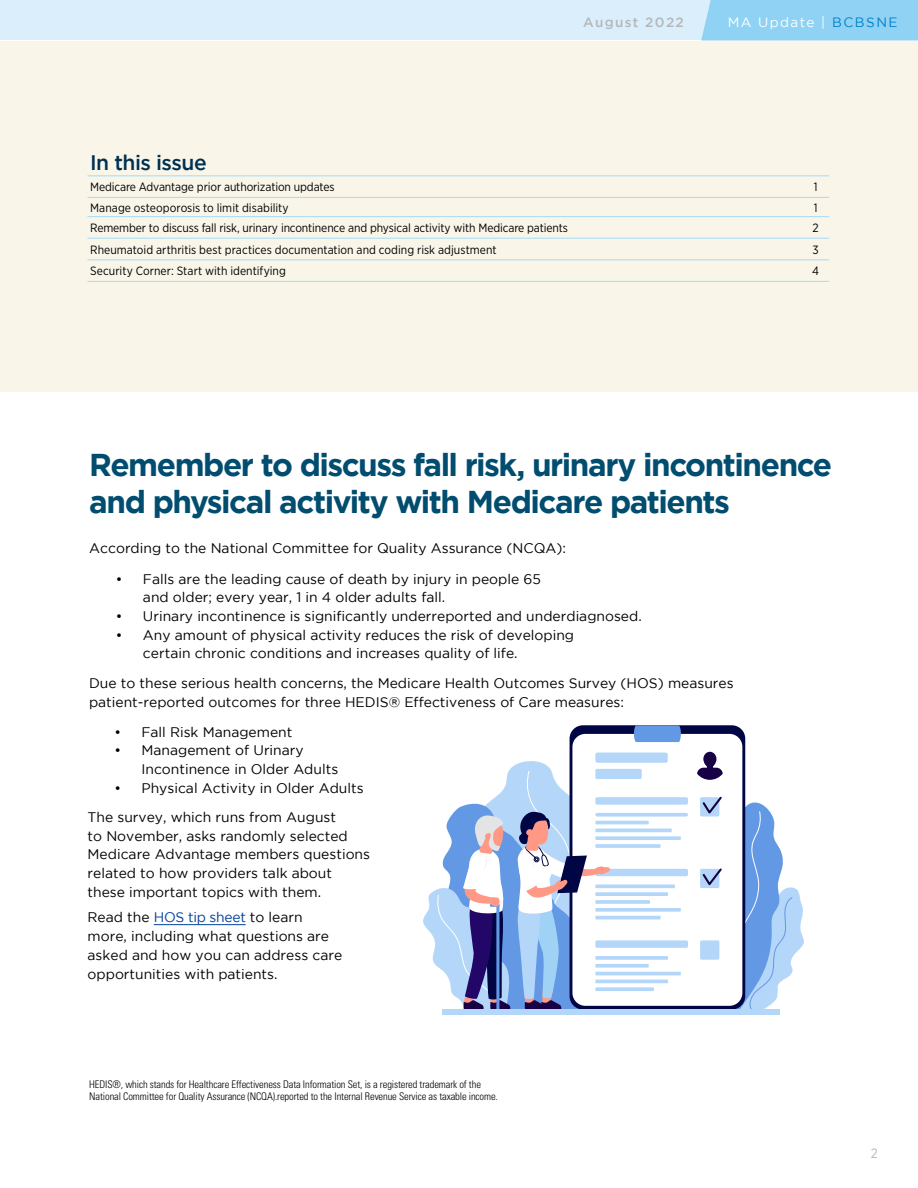
<style>
.page{position:relative;width:918px;height:1188px;background:#fff}
.page>*{position:absolute;margin:0;border:0;box-sizing:border-box;transform-origin:0 0}
.t1{font:700 31.5px/37.5px "Gotham";letter-spacing:-.045em;color:#004d6f}
.t2{font:500 21px "Gotham";letter-spacing:-.025em;color:#003052}
.t3{font:13.8px/18.8px "Gotham";color:#000}
.t4{font:13.5px "Gotham";letter-spacing:.1em;color:#fff}
.t5{font:500 13.5px "Gotham";letter-spacing:.1em;color:#b4b8ba}
.t6{font:13.5px "Gotham Narrow";color:#b4b8ba}
.t7{font:12px "Gotham Narrow";letter-spacing:-.01em;color:#000}
.t8{font:300 condensed 10.5px/12.6px "Univers LT Std";letter-spacing:-.01em;color:#000}
.s1{color:#0081c9}
.s2{color:#00419b}
</style>
<div class="page">
<div style="left:0;top:0;width:918px;height:40px;background:#daeefc"></div>
<div style="left:701px;top:0;width:217px;height:40px;background:#8fd2f4"></div>
<div style="left:0;top:41px;width:918px;height:351px;background:#f9f6e9"></div>
<hr style="left:87px;top:175px;width:715px;height:1px;background:#adddf8">
<svg style="left:802px;top:175px;width:27px;height:1px"></svg>
<hr style="left:87px;top:197px;width:715px;height:1px;background:#adddf8">
<svg style="left:802px;top:197px;width:27px;height:1px"></svg>
<hr style="left:87px;top:216px;width:715px;height:1px;background:#adddf8">
<svg style="left:802px;top:216px;width:27px;height:1px"></svg>
<hr style="left:87px;top:238px;width:715px;height:1px;background:#adddf8">
<svg style="left:802px;top:238px;width:27px;height:1px"></svg>
<hr style="left:87px;top:259px;width:715px;height:1px;background:#adddf8">
<svg style="left:802px;top:259px;width:27px;height:1px"></svg>
<hr style="left:87px;top:281px;width:715px;height:1px;background:#adddf8">
<svg style="left:802px;top:281px;width:27px;height:1px"></svg>
<hr style="left:154px;top:924px;width:92px;height:1px;background:#00419b">
<svg style="left:423px;top:725px;width:381px;height:289px"></svg>
<div style="left:443px;top:1010px;width:337px;height:5px;background:#b4d7f9"></div>
<p class="t5" style="left:583px;top:15px;width:102px">August 2022</p>
<p class="t4" style="left:728px;top:15px;width:171px">MA Update | <span class="s1">BCBSNE</span></p>
<h2 class="t2" style="left:90px;top:151px;width:118px">In this issue</h2>
<p class="t7" style="left:90px;top:180px;width:246px">Medicare Advantage prior authorization updates</p>
<p class="t7" style="left:814px;top:180px;width:5px">1</p>
<p class="t7" style="left:90px;top:200px;width:200px">Manage osteoporosis to limit disability</p>
<p class="t7" style="left:814px;top:200px;width:5px">1</p>
<p class="t7" style="left:90px;top:221px;width:479px">Remember to discuss fall risk, urinary incontinence and physical activity with Medicare patients</p>
<p class="t7" style="left:813px;top:221px;width:8px">2</p>
<p class="t7" style="left:90px;top:242px;width:408px">Rheumatoid arthritis best practices documentation and coding risk adjustment</p>
<p class="t7" style="left:813px;top:242px;width:8px">3</p>
<p class="t7" style="left:90px;top:264px;width:197px">Security Corner: Start with identifying</p>
<p class="t7" style="left:812px;top:264px;width:8px">4</p>
<h1 class="t1" style="left:89px;top:445px;width:745px">Remember to discuss fall risk, urinary incontinence and physical activity with Medicare patients</h1>
<p class="t3" style="left:89px;top:539px;width:478px">According to the National Committee for Quality Assurance (NCQA):</p>
<p class="t3" style="left:143px;top:569px;width:399px;text-indent:-27px">• Falls are the leading cause of death by injury in people 65 and older; every year, 1 in 4 older adults fall.</p>
<p class="t3" style="left:116px;top:607px;width:527px">• Urinary incontinence is significantly underreported and underdiagnosed.</p>
<p class="t3" style="left:143px;top:625px;width:433px;text-indent:-27px">• Any amount of physical activity reduces the risk of developing certain chronic conditions and increases quality of life.</p>
<p class="t3" style="left:89px;top:673px;width:646px">Due to these serious health concerns, the Medicare Health Outcomes Survey (HOS) measures patient-reported outcomes for three HEDIS® Effectiveness of Care measures:</p>
<p class="t3" style="left:114px;top:722px;width:179px">• Fall Risk Management</p>
<p class="t3" style="left:141px;top:741px;width:198px;text-indent:-27px">• Management of Urinary<br>Incontinence in Older Adults</p>
<p class="t3" style="left:114px;top:778px;width:251px">• Physical Activity in Older Adults</p>
<p class="t3" style="left:88px;top:807px;width:284px">The survey, which runs from August<br>to November, asks randomly selected Medicare Advantage members questions related to how providers talk about these important topics with them.</p>
<p class="t3" style="left:88px;top:908px;width:256px">Read the <span class="s2">HOS tip sheet</span> to learn more, including what questions are asked and how you can address care opportunities with patients.</p>
<p class="t8" style="left:89px;top:1078px;width:410px">HEDIS®, which stands for Healthcare Effectiveness Data Information Set, is a registered trademark of the<br>National Committee for Quality Assurance (NCQA).reported to the Internal Revenue Service as taxable income.</p>
<p class="t6" style="left:871px;top:1145px;width:9px">2</p>
</div>
